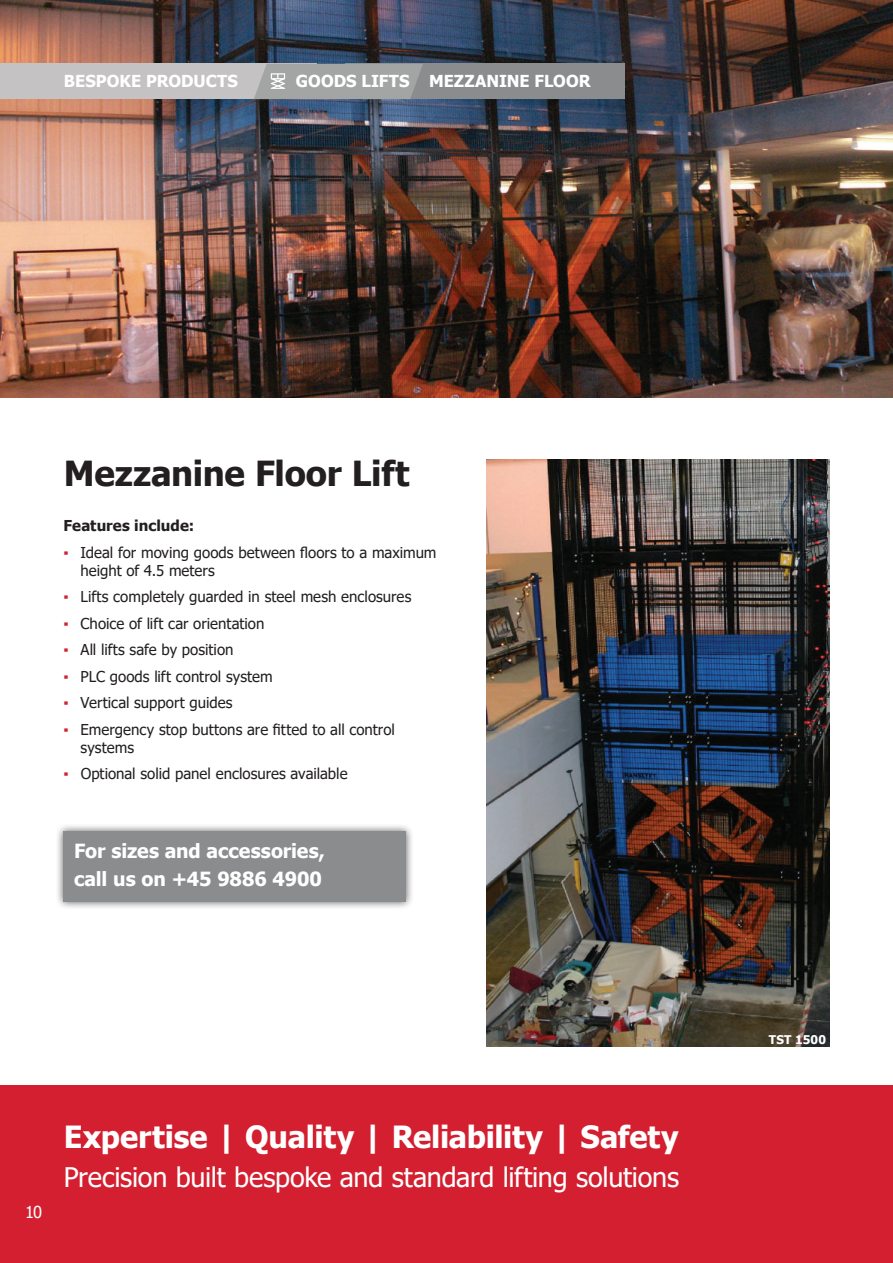
<style>
.page{position:relative;width:893px;height:1263px;background:#fff}
.page>*{position:absolute;margin:0;border:0;box-sizing:border-box;transform-origin:0 0}
.t1{font:700 34.5px "Tahoma";letter-spacing:-.01em;color:#231f20}
.t2{font:700 30.6px "Tahoma";letter-spacing:-.005em;color:#fff}
.t3{font:27px "Tahoma";letter-spacing:-.01em;color:#fff}
.t4{font:700 19.5px/27.6px "Tahoma";letter-spacing:-.005em;color:#fff}
.t5{font:700 16.5px "Tahoma";color:#fff}
.t6{font:16.5px "Tahoma";color:#fff}
.t7{font:15px/18px "Tahoma";color:#231f20}
.t8{font:700 15px "Tahoma";color:#231f20}
.t9{font:700 12px "Tahoma";letter-spacing:.025em;color:#fff}
.s1{color:#d31f2f}
</style>
<div class="page">
<div style="left:0;top:1085px;width:893px;height:178px;background:#d31f2f"></div>
<img style="left:0;top:0;width:893px;height:397px">
<div style="left:56px;top:823px;width:359px;height:87px;background:#231f20;opacity:.75"></div>
<div style="left:64px;top:832px;width:342px;height:70px;background:#8a8c8d"></div>
<div style="left:0;top:64px;width:316px;height:35px;background:#c4c2c2"></div>
<div style="left:345px;top:64px;width:280px;height:35px;background:#8a8c8d"></div>
<svg style="left:254px;top:64px;width:169px;height:35px;background:#a5a6a6"></svg>
<img style="left:487px;top:459px;width:342px;height:587px">
<p class="t5" style="left:64px;top:70px;width:176px">BESPOKE PRODUCTS</p>
<p class="t5" style="left:296px;top:70px;width:296px">GOODS LIFTS MEZZANINE FLOOR</p>
<h1 class="t1" style="left:64px;top:449px;width:347px">Mezzanine Floor Lift</h1>
<p class="t8" style="left:64px;top:515px;width:132px">Features include:</p>
<p class="t7" style="left:81px;top:544px;width:357px;text-indent:-17px"><span class="s1">▪</span> Ideal for moving goods between floors to a maximum height of 4.5 meters</p>
<p class="t7" style="left:64px;top:588px;width:349px"><span class="s1">▪</span> Lifts completely guarded in steel mesh enclosures</p>
<p class="t7" style="left:64px;top:615px;width:202px"><span class="s1">▪</span> Choice of lift car orientation</p>
<p class="t7" style="left:64px;top:641px;width:171px"><span class="s1">▪</span> All lifts safe by position</p>
<p class="t7" style="left:64px;top:668px;width:211px"><span class="s1">▪</span> PLC goods lift control system</p>
<p class="t7" style="left:64px;top:694px;width:170px"><span class="s1">▪</span> Vertical support guides</p>
<p class="t7" style="left:81px;top:721px;width:316px;text-indent:-17px"><span class="s1">▪</span> Emergency stop buttons are fitted to all control systems</p>
<p class="t7" style="left:64px;top:765px;width:285px"><span class="s1">▪</span> Optional solid panel enclosures available</p>
<h3 class="t4" style="left:74px;top:838px;width:252px">For sizes and accessories, call us on +45 9886 4900</h3>
<p class="t6" style="left:25px;top:1201px;width:19px">10</p>
<h2 class="t2" style="left:64px;top:1115px;width:616px">Expertise | Quality | Reliability | Safety</h2>
<h3 class="t3" style="left:64px;top:1159px;width:617px">Precision built bespoke and standard lifting solutions</h3>
<p class="t9" style="left:769px;top:1031px;width:59px">TST 1500</p>
</div>
